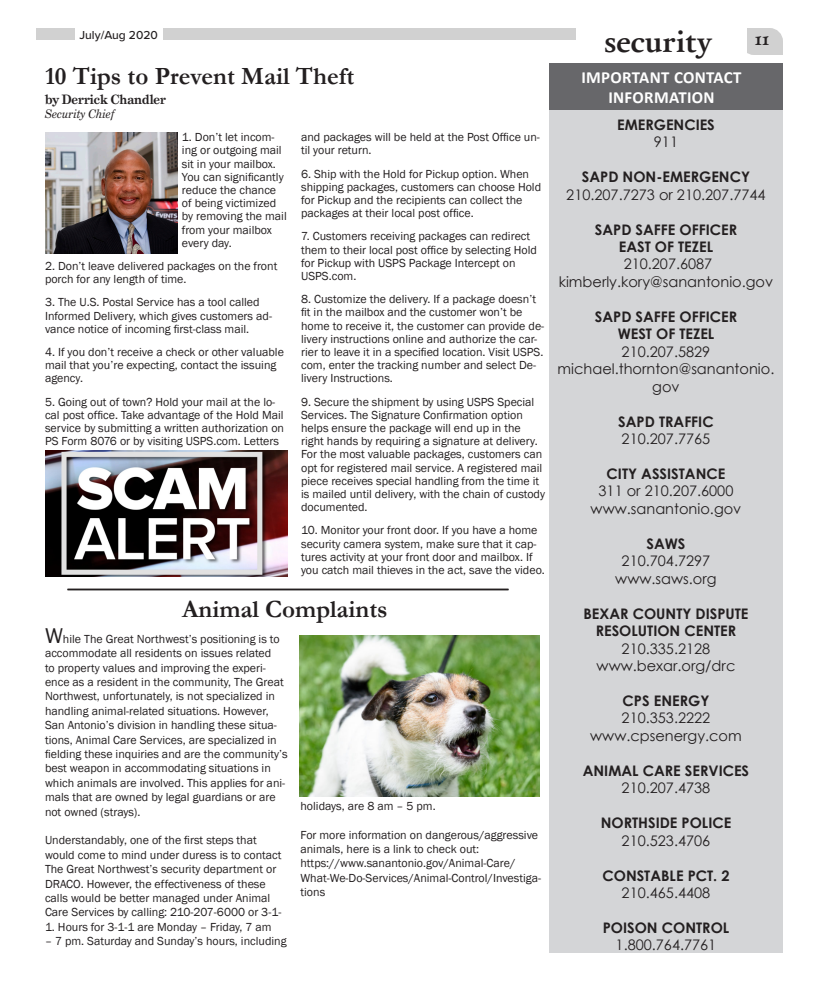
<style>
.page{position:relative;width:819px;height:990px;background:#fff}
.page>*{position:absolute;margin:0;border:0;box-sizing:border-box;transform-origin:0 0}
.t1{font:700 30px "Calendas Plus";color:#231f20}
.t2{font:700 25px "Garamond";color:#231f20}
.t3{font:700 18px "Calendas Plus";color:#231f20}
.t4{font:700 17px/20.4px "Calibri";letter-spacing:.02em;color:#fff;text-align:center}
.t5{font:14.6px/17.5px "Century Gothic";color:#231f20;text-align:center}
.t6{font:700 14.6px/17.5px "Century Gothic";color:#231f20;text-align:center}
.t7{font:700 13px "Grad";color:#231f20}
.t8{font:12px/13.2px "Franklin Gothic";color:#231f20}
.Byline_1{font:italic 12px "Grad";color:#231f20}
.t9{font:500 12px "Proxima Nova";color:#231f20}
.s1{font-size:22px}
</style>
<div class="page">
<div style="left:36px;top:28px;width:662px;height:12px;background:#d1d1d1"></div>
<svg style="left:747px;top:28px;width:36px;height:27px"></svg>
<div style="left:75px;top:18px;width:87px;height:32px;background:#fff"></div>
<div style="left:576px;top:22px;width:171px;height:36px;background:#fff"></div>
<div style="left:549px;top:64px;width:234px;height:48px;background:#67676a"></div>
<div style="left:549px;top:110px;width:234px;height:843px;background:#d4d5d7"></div>
<hr style="left:68px;top:589px;width:440px;height:1px;background:#231f20">
<hr style="left:68px;top:590px;width:440px;height:1px;background:#231f20">
<img style="left:45px;top:132px;width:132px;height:121px">
<img style="left:45px;top:450px;width:243px;height:126px">
<img style="left:300px;top:636px;width:240px;height:160px">
<p class="t9" style="left:80px;top:28px;width:80px">July/Aug 2020</p>
<p class="t1" style="left:604px;top:19px;width:111px">security</p>
<h3 class="t3" style="left:755px;top:26px;width:16px">11</h3>
<p class="t2" style="left:45px;top:59px;width:311px">10 Tips to Prevent Mail Theft</p>
<p class="t7" style="left:45px;top:91px;width:123px">by Derrick Chandler</p>
<p class="Byline_1" style="left:45px;top:107px;width:71px">Security Chief</p>
<p class="t8" style="left:182px;top:131px;width:106px">1. Don’t let incom&shy;ing or outgoing mail sit in your mailbox.<br>You can significantly reduce the chance of being victimized by removing the mail from your mailbox every day.</p>
<p class="t8" style="left:45px;top:260px;width:234px">2. Don’t leave delivered packages on the front porch for any length of time.</p>
<p class="t8" style="left:45px;top:296px;width:229px">3. The U.S. Postal Service has a tool called<br>Informed Delivery, which gives customers ad&shy;vance notice of incoming first-class mail.</p>
<p class="t8" style="left:45px;top:346px;width:241px">4. If you don’t receive a check or other valuable mail that you’re expecting, contact the issuing agency.</p>
<p class="t8" style="left:45px;top:395px;width:241px">5. Going out of town? Hold your mail at the lo&shy;cal post office. Take advantage of the Hold Mail service by submitting a written authorization on PS Form 8076 or by visiting USPS.com. Letters</p>
<p class="t8" style="left:301px;top:131px;width:240px">and packages will be held at the Post Office un&shy;til your return.</p>
<p class="t8" style="left:301px;top:167px;width:242px">6. Ship with the Hold for Pickup option. When shipping packages, customers can choose Hold for Pickup and the recipients can collect the packages at their local post office.</p>
<p class="t8" style="left:301px;top:230px;width:237px">7. Customers receiving packages can redirect them to their local post office by selecting Hold for Pickup with USPS Package Intercept on USPS.com.</p>
<p class="t8" style="left:301px;top:293px;width:245px">8. Customize the delivery. If a package doesn’t fit in the mailbox and the customer won’t be home to receive it, the customer can provide de&shy;livery instructions online and authorize the car&shy;rier to leave it in a specified location. Visit USPS. com, enter the tracking number and select De&shy;livery Instructions.</p>
<p class="t8" style="left:301px;top:395px;width:246px">9. Secure the shipment by using USPS Special Services. The Signature Confirmation option helps ensure the package will end up in the right hands by requiring a signature at delivery.<br>For the most valuable packages, customers can opt for registered mail service. A registered mail piece receives special handling from the time it is mailed until delivery, with the chain of custody documented.</p>
<p class="t8" style="left:301px;top:524px;width:245px">10. Monitor your front door. If you have a home security camera system, make sure that it cap&shy;tures activity at your front door and mailbox. If you catch mail thieves in the act, save the video.</p>
<p class="t2" style="left:182px;top:592px;width:207px">Animal Complaints</p>
<p class="t8" style="left:45px;top:632px;width:244px;line-height:14.4px"><span class="s1">W</span>hile The Great Northwest’s positioning is to accommodate all residents on issues related<br>to property values and improving the experi&shy;ence as a resident in the community, The Great Northwest, unfortunately, is not specialized in handling animal-related situations. However, San Antonio’s division in handling these situa&shy;tions, Animal Care Services, are specialized in fielding these inquiries and are the community’s best weapon in accommodating situations in which animals are involved. This applies for ani&shy;mals that are owned by legal guardians or are not owned (strays).</p>
<p class="t8" style="left:45px;top:833px;width:238px;line-height:14.4px">Understandably, one of the first steps that would come to mind under duress is to contact The Great Northwest’s security department or DRACO. However, the effectiveness of these calls would be better managed under Animal Care Services by calling: 210-207-6000 or 3-1-</p>
<p class="t8" style="left:45px;top:920px;width:228px">1. Hours for 3-1-1 are Monday – Friday, 7 am</p>
<p class="t8" style="left:45px;top:935px;width:243px">– 7 pm. Saturday and Sunday’s hours, including</p>
<p class="t8" style="left:300px;top:799px;width:137px">holidays, are 8 am – 5 pm.</p>
<p class="t8" style="left:300px;top:828px;width:239px;line-height:14.4px">For more information on dangerous/aggressive animals, here is a link to check out:</p>
<p class="t8" style="left:300px;top:856px;width:242px;line-height:14.4px">https://www.sanantonio.gov/Animal-Care/<br>What-We-Do-Services/Animal-Control/Investiga&shy;tions</p>
<p class="t4" style="left:581px;top:67px;width:162px">IMPORTANT CONTACT<br>INFORMATION</p>
<p class="t6" style="left:617px;top:115px;width:99px">EMERGENCIES</p>
<p class="t5" style="left:654px;top:133px;width:26px">911</p>
<p class="t6" style="left:582px;top:167px;width:170px">SAPD NON-EMERGENCY</p>
<p class="t5" style="left:566px;top:185px;width:201px">210.207.7273 or 210.207.7744</p>
<p class="t6" style="left:595px;top:220px;width:144px">SAPD SAFFE OFFICER</p>
<p class="t6" style="left:619px;top:237px;width:96px">EAST OF TEZEL</p>
<p class="t5" style="left:624px;top:255px;width:90px">210.207.6087</p>
<p class="t5" style="left:559px;top:273px;width:216px">kimberly.kory@sanantonio.gov</p>
<p class="t6" style="left:595px;top:307px;width:144px">SAPD SAFFE OFFICER</p>
<p class="t6" style="left:618px;top:325px;width:98px">WEST OF TEZEL</p>
<p class="t5" style="left:622px;top:343px;width:90px">210.207.5829</p>
<p class="t5" style="left:558px;top:360px;width:218px">michael.thornton@sanantonio. gov</p>
<p class="t6" style="left:618px;top:412px;width:97px">SAPD TRAFFIC</p>
<p class="t5" style="left:622px;top:430px;width:90px">210.207.7765</p>
<p class="t6" style="left:607px;top:464px;width:120px">CITY ASSISTANCE</p>
<p class="t5" style="left:599px;top:482px;width:136px">311 or 210.207.6000</p>
<p class="t5" style="left:591px;top:500px;width:152px">www.sanantonio.gov</p>
<p class="t6" style="left:647px;top:534px;width:40px">SAWS</p>
<p class="t5" style="left:622px;top:552px;width:90px">210.704.7297</p>
<p class="t5" style="left:615px;top:570px;width:103px">www.saws.org</p>
<p class="t6" style="left:584px;top:604px;width:166px">BEXAR COUNTY DISPUTE<br>RESOLUTION CENTER</p>
<p class="t5" style="left:622px;top:639px;width:90px">210.335.2128</p>
<p class="t5" style="left:597px;top:657px;width:140px">www.bexar.org/drc</p>
<p class="t6" style="left:623px;top:691px;width:88px">CPS ENERGY</p>
<p class="t5" style="left:622px;top:709px;width:90px">210.353.2222</p>
<p class="t5" style="left:590px;top:727px;width:153px">www.cpsenergy.com</p>
<p class="t6" style="left:583px;top:761px;width:168px">ANIMAL CARE SERVICES</p>
<p class="t5" style="left:622px;top:779px;width:90px">210.207.4738</p>
<p class="t6" style="left:601px;top:814px;width:132px">NORTHSIDE POLICE</p>
<p class="t5" style="left:622px;top:831px;width:90px">210.523.4706</p>
<p class="t6" style="left:602px;top:866px;width:129px">CONSTABLE PCT. 2</p>
<p class="t5" style="left:622px;top:884px;width:90px">210.465.4408</p>
<p class="t6" style="left:603px;top:918px;width:128px">POISON CONTROL</p>
<p class="t5" style="left:616px;top:936px;width:102px">1.800.764.7761</p>
</div>
